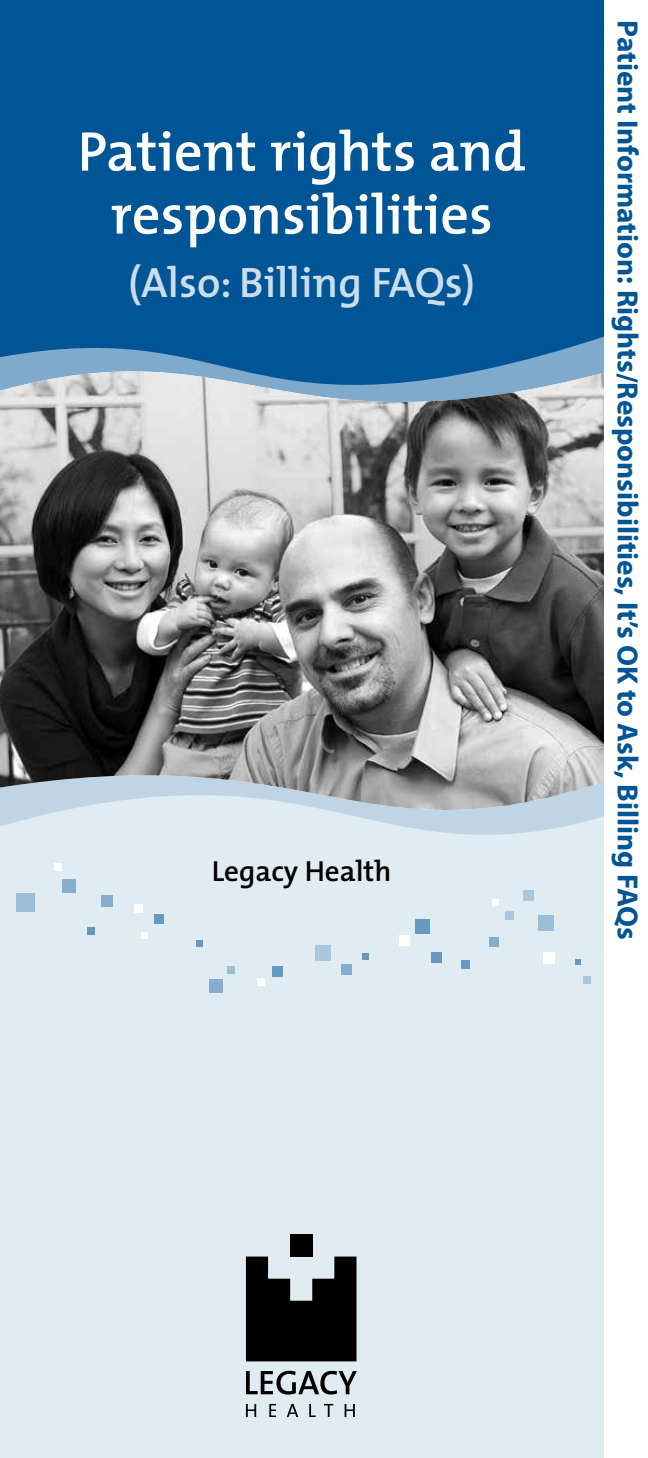
<style>
.page{position:relative;width:648px;height:1458px;background:#fff}
.page>*{position:absolute;margin:0;border:0;box-sizing:border-box;transform-origin:0 0}
.t1{font:600 56.25px/63px "The Mix";color:#fff;text-align:center}
.t2{font:600 42.75px "The Mix";color:#ccddea}
.t3{font:700 29.25px "Myriad Pro";color:#005596}
.t4{font:600 29.25px "The Mix";color:#000}
</style>
<div class="page">
<div style="left:0;top:703px;width:648px;height:755px;background:#e0ebf2"></div>
<div style="left:0;top:0;width:648px;height:454px;background:#005596"></div>
<svg style="left:0;top:336px;width:604px;height:528px"></svg>
<img style="left:0;top:367px;width:604px;height:446px">
<div style="left:604px;top:0;width:44px;height:1458px;background:#fff"></div>
<svg style="left:246px;top:1257px;width:111px;height:104px"></svg>
<div style="left:290px;top:1234px;width:22px;height:23px;background:#000"></div>
<svg style="left:246px;top:1404px;width:10px;height:13px"></svg>
<svg style="left:269px;top:1404px;width:7px;height:13px"></svg>
<svg style="left:287px;top:1404px;width:11px;height:13px"></svg>
<svg style="left:309px;top:1404px;width:7px;height:13px"></svg>
<svg style="left:324px;top:1404px;width:9px;height:13px"></svg>
<svg style="left:345px;top:1404px;width:10px;height:13px"></svg>
<svg style="left:246px;top:1371px;width:111px;height:24px"></svg>
<svg style="left:492px;top:900px;width:6px;height:6px"></svg>
<div style="left:505px;top:912px;width:9px;height:8px;background:#abc7dc"></div>
<svg style="left:575px;top:960px;width:5px;height:5px"></svg>
<div style="left:584px;top:976px;width:7px;height:8px;background:#abc7dc"></div>
<div style="left:461px;top:961px;width:9px;height:8px;background:#6699c0"></div>
<div style="left:489px;top:938px;width:10px;height:9px;background:#85aecd"></div>
<div style="left:538px;top:915px;width:16px;height:15px;background:#9cbdd6"></div>
<div style="left:544px;top:952px;width:11px;height:12px;background:#fff"></div>
<div style="left:432px;top:952px;width:10px;height:10px;background:#6699c0"></div>
<div style="left:196px;top:940px;width:6px;height:7px;background:#6699c0"></div>
<div style="left:415px;top:919px;width:14px;height:15px;background:#6699c0"></div>
<div style="left:399px;top:935px;width:10px;height:10px;background:#fff"></div>
<div style="left:362px;top:954px;width:7px;height:6px;background:#6699c0"></div>
<div style="left:272px;top:967px;width:10px;height:10px;background:#6699c0"></div>
<div style="left:257px;top:978px;width:8px;height:8px;background:#fff"></div>
<div style="left:209px;top:979px;width:13px;height:13px;background:#85aecd"></div>
<div style="left:227px;top:966px;width:8px;height:8px;background:#9cbdd6"></div>
<div style="left:315px;top:945px;width:15px;height:16px;background:#abc7dc"></div>
<div style="left:341px;top:964px;width:11px;height:11px;background:#85aecd"></div>
<div style="left:16px;top:894px;width:19px;height:18px;background:#9cbdd6"></div>
<div style="left:63px;top:879px;width:13px;height:13px;background:#85aecd"></div>
<div style="left:54px;top:864px;width:8px;height:7px;background:#fff"></div>
<div style="left:154px;top:914px;width:10px;height:9px;background:#6699c0"></div>
<svg style="left:142px;top:932px;width:6px;height:6px"></svg>
<div style="left:102px;top:895px;width:11px;height:11px;background:#85aecd"></div>
<div style="left:87px;top:927px;width:8px;height:8px;background:#6699c0"></div>
<div style="left:135px;top:905px;width:8px;height:8px;background:#fff"></div>
<div style="left:524px;top:890px;width:10px;height:11px;background:#abc7dc"></div>
<h1 class="t1" style="left:78px;top:121px;width:450px">Patient rights and responsibilities</h1>
<h2 class="t2" style="left:128px;top:255px;width:349px">(Also: Billing FAQs)</h2>
<p class="t4" style="left:212px;top:853px;width:181px">Legacy Health</p>
<p class="t3" style="left:644px;top:20px;width:921px;rotate:90deg">Patient Information: Rights/Responsibilities, It’s OK to Ask, Billing FAQs</p>
</div>
